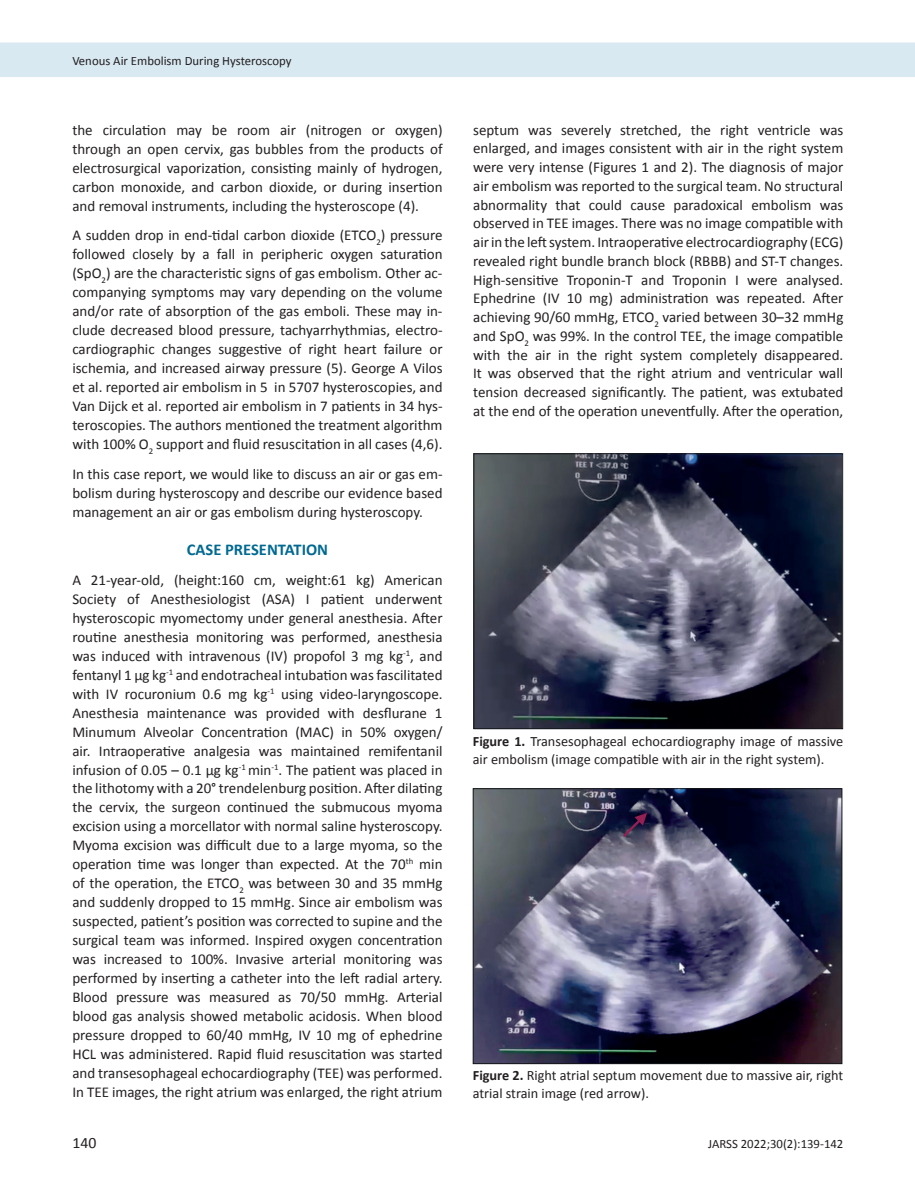
<style>
.page{position:relative;width:915px;height:1191px;background:#fff}
.page>*{position:absolute;margin:0;border:0;box-sizing:border-box;transform-origin:0 0}
.t1{font:700 16.5px "Calibri";color:#006991}
.t2{font:15.75px "Calibri";color:#231f20}
.t3{font:15px/19px "Calibri";color:#231f20;text-align:justify}
.t4{font:14.25px/17.2px "Calibri";color:#231f20}
.t5{font:12.75px "Calibri";color:#231f20}
.s1{font-weight:700}
</style>
<div class="page">
<div style="left:0;top:43px;width:914px;height:34px;background:#d8e9f1"></div>
<img style="left:475px;top:455px;width:365px;height:272px">
<div style="left:473px;top:453px;width:369px;height:276px;border:1px solid #14171a"></div>
<img style="left:474px;top:790px;width:366px;height:272px">
<div style="left:472px;top:788px;width:370px;height:276px;border:1px solid #14171a"></div>
<p class="t5" style="left:72px;top:52px;width:221px">Venous Air Embolism During Hysteroscopy</p>
<p class="t3" style="left:72px;top:120px;width:371px">the circulation may be room air (nitrogen or oxygen) through an open cervix, gas bubbles from the products of electrosurgical vaporization, consisting mainly of hydrogen, carbon monoxide, and carbon dioxide, or during insertion and removal instruments, including the hysteroscope (4).</p>
<p class="t3" style="left:72px;top:226px;width:371px">A sudden drop in end-tidal carbon dioxide (ETCO<sub>2</sub>) pressure followed closely by a fall in peripheric oxygen saturation (SpO<sub>2</sub>) are the characteristic signs of gas embolism. Other ac&shy;companying symptoms may vary depending on the volume and/or rate of absorption of the gas emboli. These may in&shy;clude decreased blood pressure, tachyarrhythmias, electro&shy;cardiographic changes suggestive of right heart failure or ischemia, and increased airway pressure (5). George A Vilos et al. reported air embolism in 5 in 5707 hysteroscopies, and Van Dijck et al. reported air embolism in 7 patients in 34 hys&shy;teroscopies. The authors mentioned the treatment algorithm with 100% O<sub>2</sub> support and fluid resuscitation in all cases (4,6).</p>
<p class="t3" style="left:72px;top:464px;width:371px">In this case report, we would like to discuss an air or gas em&shy;bolism during hysteroscopy and describe our evidence based management an air or gas embolism during hysteroscopy.</p>
<p class="t1" style="left:187px;top:539px;width:143px">CASE PRESENTATION</p>
<p class="t3" style="left:72px;top:570px;width:371px">A 21-year-old, (height:160 cm, weight:61 kg) American Society of Anesthesiologist (ASA) I patient underwent hysteroscopic myomectomy under general anesthesia. After routine anesthesia monitoring was performed, anesthesia was induced with intravenous (IV) propofol 3 mg kg<sup>-1</sup>, and fentanyl 1 µg kg<sup>-1</sup> and endotracheal intubation was fascilitated with IV rocuronium 0.6 mg kg<sup>-1</sup> using video-laryngoscope.<br>Anesthesia maintenance was provided with desflurane 1<br>Minumum Alveolar Concentration (MAC) in 50% oxygen/ air. Intraoperative analgesia was maintained remifentanil infusion of 0.05 – 0.1 µg kg<sup>-1</sup> min<sup>-1</sup>. The patient was placed in the lithotomy with a 20° trendelenburg position. After dilating the cervix, the surgeon continued the submucous myoma excision using a morcellator with normal saline hysteroscopy.<br>Myoma excision was difficult due to a large myoma, so the operation time was longer than expected. At the 70<sup>th</sup> min of the operation, the ETCO<sub>2</sub> was between 30 and 35 mmHg and suddenly dropped to 15 mmHg. Since air embolism was suspected, patient’s position was corrected to supine and the surgical team was informed. Inspired oxygen concentration was increased to 100%. Invasive arterial monitoring was performed by inserting a catheter into the left radial artery.<br>Blood pressure was measured as 70/50 mmHg. Arterial blood gas analysis showed metabolic acidosis. When blood pressure dropped to 60/40 mmHg, IV 10 mg of ephedrine HCL was administered. Rapid fluid resuscitation was started and transesophageal echocardiography (TEE) was performed.<br>In TEE images, the right atrium was enlarged, the right atrium</p>
<p class="t2" style="left:72px;top:1133px;width:25px">140</p>
<p class="t3" style="left:473px;top:120px;width:371px">septum was severely stretched, the right ventricle was enlarged, and images consistent with air in the right system were very intense (Figures 1 and 2). The diagnosis of major air embolism was reported to the surgical team. No structural abnormality that could cause paradoxical embolism was observed in TEE images. There was no image compatible with air in the left system. Intraoperative electrocardiography (ECG) revealed right bundle branch block (RBBB) and ST-T changes.<br>High-sensitive Troponin-T and Troponin I were analysed.<br>Ephedrine (IV 10 mg) administration was repeated. After achieving 90/60 mmHg, ETCO<sub>2</sub> varied between 30–32 mmHg and SpO<sub>2</sub> was 99%. In the control TEE, the image compatible with the air in the right system completely disappeared.<br>It was observed that the right atrium and ventricular wall tension decreased significantly. The patient, was extubated at the end of the operation uneventfully. After the operation,</p>
<p class="t4" style="left:472px;top:733px;width:372px"><span class="s1">Figure 1.</span> Transesophageal echocardiography image of massive air embolism (image compatible with air in the right system).</p>
<p class="t4" style="left:472px;top:1067px;width:372px"><span class="s1">Figure 2.</span> Right atrial septum movement due to massive air, right atrial strain image (red arrow).</p>
<p class="t5" style="left:708px;top:1136px;width:137px">JARSS 2022;30(2):139-142</p>
</div>
